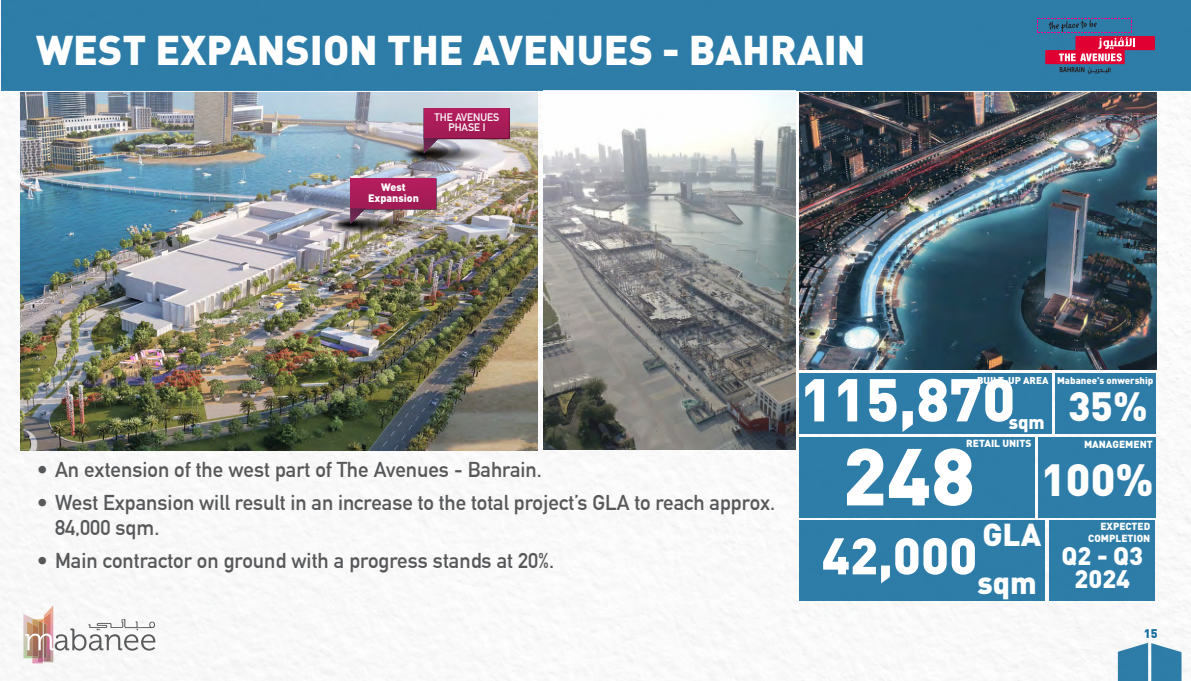
<style>
.page{position:relative;width:1191px;height:681px;background:#fff}
.page>*{position:absolute;margin:0;border:0;box-sizing:border-box;transform-origin:0 0}
.t1{font:900 79.3px "DIN";color:#fff}
.t2{font:900 59.4px "DIN";color:#fff}
.t3{font:900 50.7px "DIN";color:#fff}
.t4{font:900 44.5px "DIN";color:#fff}
.t5{font:900 41px "DIN";color:#fff}
.t6{font:900 40.3px "DIN";color:#fff}
.t7{font:900 31.3px "DIN";color:#fff}
.t8{font:900 30.4px "DIN";color:#fff}
.t9{font:900 25px "DIN";color:#fff}
.t10{font:700 21px/25.2px "DIN Alternate";color:#57585a}
.t11{font:900 18.5px "DIN";color:#fff}
.t12{font:900 12.4px "DIN";color:#176f9f}
.t13{font:700 10.7px "DIN Alternate";color:#fff}
.t14{font:900 10.7px/10.7px "DIN";color:#fff;text-align:center}
.t15{font:900 10.2px "DIN";color:#fff}
.t16{font:900 9.9px "DIN";color:#fff}
.t17{font:900 9.7px "DIN";color:#fff}
</style>
<div class="page">
<img style="left:0;top:90px;width:1191px;height:590px">
<div style="left:1px;top:0;width:1190px;height:90px;background:#2e7da8"></div>
<img style="left:21px;top:92px;width:516px;height:358px">
<img style="left:543px;top:90px;width:252px;height:359px">
<svg style="left:399px;top:144px;width:103px;height:21px"></svg>
<svg style="left:400px;top:145px;width:99px;height:20px"></svg>
<svg style="left:401px;top:145px;width:96px;height:20px"></svg>
<svg style="left:401px;top:145px;width:93px;height:19px"></svg>
<svg style="left:402px;top:146px;width:89px;height:18px"></svg>
<svg style="left:403px;top:146px;width:85px;height:17px"></svg>
<svg style="left:404px;top:146px;width:81px;height:17px"></svg>
<svg style="left:405px;top:147px;width:77px;height:15px"></svg>
<svg style="left:405px;top:147px;width:74px;height:15px"></svg>
<svg style="left:406px;top:147px;width:70px;height:15px"></svg>
<svg style="left:407px;top:148px;width:67px;height:13px"></svg>
<svg style="left:408px;top:148px;width:63px;height:13px"></svg>
<svg style="left:409px;top:148px;width:59px;height:12px"></svg>
<svg style="left:409px;top:149px;width:56px;height:11px"></svg>
<svg style="left:410px;top:149px;width:52px;height:10px"></svg>
<svg style="left:411px;top:149px;width:48px;height:10px"></svg>
<svg style="left:412px;top:150px;width:44px;height:9px"></svg>
<div style="left:413px;top:150px;width:41px;height:8px;background:#504f51;border-radius:50%"></div>
<svg style="left:413px;top:150px;width:38px;height:8px"></svg>
<svg style="left:415px;top:151px;width:30px;height:6px"></svg>
<div style="left:416px;top:151px;width:26px;height:5px;background:#1c1c20;border-radius:50%"></div>
<hr style="left:417px;top:152px;width:22px;height:4px;background:#1b1816;border-radius:50%">
<hr style="left:417px;top:152px;width:19px;height:4px;background:#1b1b1a;border-radius:50%">
<hr style="left:418px;top:152px;width:16px;height:3px;background:#131312;border-radius:50%">
<svg style="left:419px;top:108px;width:91px;height:47px;background:#aa5077"></svg>
<svg style="left:326px;top:215px;width:103px;height:21px"></svg>
<svg style="left:326px;top:215px;width:100px;height:20px"></svg>
<svg style="left:327px;top:215px;width:96px;height:20px"></svg>
<svg style="left:328px;top:216px;width:92px;height:18px"></svg>
<svg style="left:329px;top:216px;width:88px;height:18px"></svg>
<svg style="left:330px;top:216px;width:85px;height:18px"></svg>
<svg style="left:330px;top:217px;width:82px;height:16px"></svg>
<svg style="left:331px;top:217px;width:78px;height:16px"></svg>
<svg style="left:332px;top:217px;width:74px;height:15px"></svg>
<svg style="left:333px;top:218px;width:70px;height:14px"></svg>
<svg style="left:334px;top:218px;width:66px;height:13px"></svg>
<svg style="left:334px;top:218px;width:63px;height:13px"></svg>
<svg style="left:335px;top:219px;width:59px;height:12px"></svg>
<svg style="left:336px;top:219px;width:56px;height:11px"></svg>
<svg style="left:337px;top:219px;width:52px;height:11px"></svg>
<svg style="left:338px;top:220px;width:45px;height:9px"></svg>
<svg style="left:339px;top:220px;width:41px;height:8px"></svg>
<div style="left:340px;top:221px;width:37px;height:7px;background:#403f3e;border-radius:50%"></div>
<div style="left:341px;top:221px;width:33px;height:7px;background:#383737;border-radius:50%"></div>
<div style="left:342px;top:221px;width:30px;height:6px;background:#323131;border-radius:50%"></div>
<svg style="left:342px;top:222px;width:27px;height:5px"></svg>
<hr style="left:343px;top:222px;width:23px;height:4px;background:#242322;border-radius:50%">
<svg style="left:344px;top:222px;width:19px;height:4px"></svg>
<img style="left:345px;top:178px;width:91px;height:47px">
<svg style="left:1037px;top:18px;width:117px;height:56px"></svg>
<div style="left:1038px;top:437px;width:117px;height:80px;background:#2e7da8"></div>
<div style="left:799px;top:437px;width:235px;height:80px;background:#2e7da8"></div>
<div style="left:799px;top:373px;width:253px;height:60px;background:#2e7da8"></div>
<div style="left:1055px;top:373px;width:100px;height:60px;background:#2e7da8"></div>
<div style="left:799px;top:520px;width:246px;height:80px;background:#2e7da8"></div>
<img style="left:800px;top:92px;width:356px;height:277px">
<div style="left:1049px;top:520px;width:106px;height:80px;background:#2e7da8"></div>
<hr style="left:0;top:91px;width:1191px;height:1px;background:#fff">
<svg style="left:1117px;top:642px;width:64px;height:38px"></svg>
<svg style="left:23px;top:605px;width:132px;height:58px"></svg>
<p class="t5" style="left:36px;top:23px;width:831px">WEST EXPANSION THE AVENUES - BAHRAIN</p>
<p class="t13" style="left:434px;top:109px;width:66px">THE AVENUES</p>
<p class="t13" style="left:448px;top:119px;width:39px">PHASE I</p>
<p class="t14" style="left:368px;top:181px;width:52px">West<br>Expansion</p>
<p class="t10" style="left:37px;top:455px;width:506px">• An extension of the west part of The Avenues - Bahrain.</p>
<p class="t10" style="left:55px;top:488px;width:722px;text-indent:-18px">• West Expansion will result in an increase to the total project’s GLA to reach approx.<br>84,000 sqm.</p>
<p class="t10" style="left:37px;top:546px;width:519px">• Main contractor on ground with a progress stands at 20%.</p>
<p class="t16" style="left:977px;top:373px;width:73px">BUILT-UP AREA</p>
<p class="t17" style="left:1057px;top:373px;width:98px">Mabanee’s onwership</p>
<p class="t2" style="left:800px;top:360px;width:217px">115,870</p>
<p class="t6" style="left:1068px;top:379px;width:81px">35%</p>
<p class="t11" style="left:1008px;top:410px;width:38px">sqm</p>
<p class="t15" style="left:966px;top:436px;width:67px">RETAIL UNITS</p>
<p class="t1" style="left:842px;top:423px;width:134px">248</p>
<p class="t15" style="left:1084px;top:437px;width:70px">MANAGEMENT</p>
<p class="t4" style="left:1041px;top:449px;width:114px">100%</p>
<p class="t7" style="left:982px;top:513px;width:60px">GLA</p>
<p class="t3" style="left:822px;top:522px;width:157px">42,000</p>
<p class="t8" style="left:977px;top:562px;width:61px">sqm</p>
<p class="t15" style="left:1100px;top:519px;width:51px">EXPECTED</p>
<p class="t15" style="left:1088px;top:531px;width:64px">COMPLETION</p>
<p class="t9" style="left:1061px;top:538px;width:83px">Q2 - Q3</p>
<p class="t9" style="left:1074px;top:561px;width:57px">2024</p>
<p class="t12" style="left:1143px;top:624px;width:15px">15</p>
</div>
